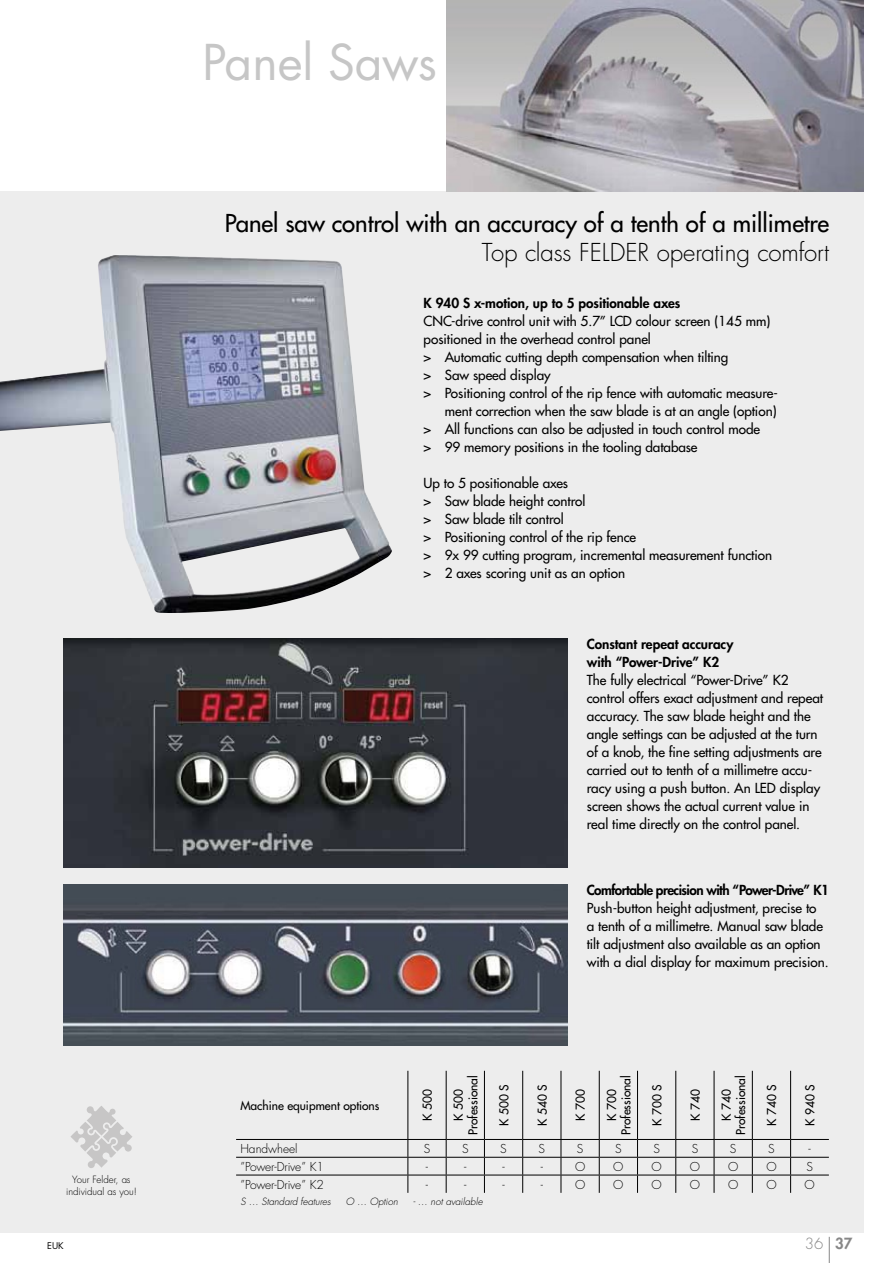
<style>
.page{position:relative;width:893px;height:1263px;background:#fff}
.page>*{position:absolute;margin:0;border:0;box-sizing:border-box;transform-origin:0 0}
.t1{font:48px "Futura OT";letter-spacing:-.005em;color:#c6c6c6}
.t2{font:500 24px "Futura OT";color:#000}
.t3{font:300 24px "Futura OT";color:#000}
.t4{font:300 15px "Futura OT";color:#878787}
.t5{font:500 13.5px/18px "Futura OT";color:#000}
.t6{font:600 13.5px/18px "Futura OT";letter-spacing:-.01em;color:#000}
.t7{font:600 13.5px "Futura OT";letter-spacing:-.04em;color:#000}
.t8{font:500 12px/14.4px "Futura OT";color:#000;text-align:center}
.t9{font:300 12px "Futura OT";letter-spacing:-.01em;color:#000}
.t10{font:italic 300 9.75px "Futura OT";letter-spacing:-.005em;color:#000}
.t11{font:300 9.75px/11.7px "Futura OT";color:#000;text-align:center}
.t12{font:9px "Futura OT";color:#000}
.s1{font-weight:600}
</style>
<div class="page">
<div style="left:0;top:191px;width:863px;height:1042px;background:#ededed"></div>
<img style="left:64px;top:638px;width:504px;height:229px">
<img style="left:64px;top:884px;width:504px;height:162px">
<svg style="left:70px;top:1106px;width:62px;height:62px"></svg>
<img style="left:446px;top:0;width:417px;height:191px">
<img style="left:0;top:255px;width:392px;height:358px">
<svg style="left:446px;top:1140px;width:1px;height:53px"></svg>
<hr style="left:407px;top:1071px;width:1px;height:68px;background:#000">
<hr style="left:446px;top:1071px;width:1px;height:68px;background:#000">
<svg style="left:407px;top:1140px;width:1px;height:53px"></svg>
<hr style="left:236px;top:1139px;width:172px;height:1px;background:#000">
<hr style="left:408px;top:1139px;width:38px;height:1px;background:#000">
<hr style="left:446px;top:1139px;width:38px;height:1px;background:#000">
<hr style="left:484px;top:1139px;width:39px;height:1px;background:#000">
<hr style="left:523px;top:1139px;width:38px;height:1px;background:#000">
<hr style="left:561px;top:1139px;width:38px;height:1px;background:#000">
<hr style="left:599px;top:1139px;width:38px;height:1px;background:#000">
<hr style="left:637px;top:1139px;width:39px;height:1px;background:#000">
<hr style="left:676px;top:1139px;width:38px;height:1px;background:#000">
<hr style="left:714px;top:1139px;width:38px;height:1px;background:#000">
<hr style="left:752px;top:1139px;width:39px;height:1px;background:#000">
<hr style="left:791px;top:1139px;width:38px;height:1px;background:#000">
<hr style="left:236px;top:1157px;width:172px;height:1px;background:#000">
<hr style="left:408px;top:1157px;width:38px;height:1px;background:#000">
<hr style="left:446px;top:1157px;width:38px;height:1px;background:#000">
<hr style="left:484px;top:1157px;width:39px;height:1px;background:#000">
<hr style="left:523px;top:1157px;width:38px;height:1px;background:#000">
<hr style="left:561px;top:1157px;width:38px;height:1px;background:#000">
<hr style="left:599px;top:1157px;width:38px;height:1px;background:#000">
<hr style="left:637px;top:1157px;width:39px;height:1px;background:#000">
<hr style="left:676px;top:1157px;width:38px;height:1px;background:#000">
<hr style="left:714px;top:1157px;width:38px;height:1px;background:#000">
<hr style="left:752px;top:1157px;width:39px;height:1px;background:#000">
<hr style="left:791px;top:1157px;width:38px;height:1px;background:#000">
<hr style="left:236px;top:1175px;width:172px;height:1px;background:#000">
<hr style="left:408px;top:1175px;width:38px;height:1px;background:#000">
<hr style="left:446px;top:1175px;width:38px;height:1px;background:#000">
<hr style="left:484px;top:1175px;width:39px;height:1px;background:#000">
<hr style="left:523px;top:1175px;width:38px;height:1px;background:#000">
<hr style="left:561px;top:1175px;width:38px;height:1px;background:#000">
<hr style="left:599px;top:1175px;width:38px;height:1px;background:#000">
<hr style="left:637px;top:1175px;width:39px;height:1px;background:#000">
<hr style="left:676px;top:1175px;width:38px;height:1px;background:#000">
<hr style="left:714px;top:1175px;width:38px;height:1px;background:#000">
<hr style="left:752px;top:1175px;width:39px;height:1px;background:#000">
<hr style="left:791px;top:1175px;width:38px;height:1px;background:#000">
<hr style="left:484px;top:1071px;width:1px;height:68px;background:#000">
<hr style="left:522px;top:1071px;width:1px;height:68px;background:#000">
<hr style="left:561px;top:1071px;width:1px;height:68px;background:#000">
<hr style="left:599px;top:1071px;width:1px;height:68px;background:#000">
<hr style="left:637px;top:1071px;width:1px;height:68px;background:#000">
<hr style="left:675px;top:1071px;width:1px;height:68px;background:#000">
<hr style="left:714px;top:1071px;width:1px;height:68px;background:#000">
<hr style="left:752px;top:1071px;width:1px;height:68px;background:#000">
<hr style="left:790px;top:1071px;width:1px;height:68px;background:#000">
<svg style="left:484px;top:1140px;width:1px;height:53px"></svg>
<svg style="left:522px;top:1140px;width:1px;height:53px"></svg>
<svg style="left:561px;top:1140px;width:1px;height:53px"></svg>
<svg style="left:599px;top:1140px;width:1px;height:53px"></svg>
<svg style="left:637px;top:1140px;width:1px;height:53px"></svg>
<svg style="left:675px;top:1140px;width:1px;height:53px"></svg>
<svg style="left:714px;top:1140px;width:1px;height:53px"></svg>
<svg style="left:752px;top:1140px;width:1px;height:53px"></svg>
<svg style="left:790px;top:1140px;width:1px;height:53px"></svg>
<svg style="left:829px;top:1237px;width:1px;height:26px"></svg>
<p class="t11" style="left:66px;top:1173px;width:72px">Your Felder, as individual as you!</p>
<p class="t12" style="left:47px;top:1239px;width:18px">EUK</p>
<h1 class="t1" style="left:203px;top:30px;width:236px">Panel Saws</h1>
<h2 class="t2" style="left:225px;top:206px;width:606px">Panel saw control with an accuracy of a tenth of a millimetre</h2>
<h2 class="t3" style="left:482px;top:236px;width:349px">Top class FELDER operating comfort</h2>
<p class="t6" style="left:423px;top:294px;width:258px">K 940 s x-motion, up to 5 positionable axes</p>
<p class="t5" style="left:423px;top:312px;width:348px">CNC-drive control unit with 5.7” LCD colour screen (145 mm)</p>
<p class="t5" style="left:423px;top:330px;width:229px">positioned in the overhead control panel</p>
<p class="t5" style="left:423px;top:348px;width:306px">&gt; Automatic cutting depth compensation when tilting</p>
<p class="t5" style="left:423px;top:366px;width:129px">&gt; Saw speed display</p>
<p class="t5" style="left:423px;top:384px;width:356px">&gt; Positioning control of the rip fence with automatic measure-</p>
<p class="t5" style="left:445px;top:402px;width:333px">ment correction when the saw blade is at an angle (option)</p>
<p class="t5" style="left:423px;top:420px;width:338px">&gt; All functions can also be adjusted in touch control mode</p>
<p class="t5" style="left:423px;top:438px;width:276px">&gt; 99 memory positions in the tooling database</p>
<p class="t5" style="left:423px;top:474px;width:350px">Up to 5 positionable axes<br>&gt; Saw blade height control<br>&gt; Saw blade tilt control<br>&gt; Positioning control of the rip fence<br>&gt; 9x 99 cutting program, incremental measurement function &gt; 2 axes scoring unit as an option</p>
<p class="t6" style="left:587px;top:634px;width:148px">constant repeat accuracy with “Power-drive” K2</p>
<p class="t5" style="left:587px;top:670px;width:238px">The fully electrical “Power-Drive” K2 control offers exact adjustment and repeat accuracy. The saw blade height and the angle settings can be adjusted at the turn of a knob, the fine setting adjustments are carried out to tenth of a millimetre accu&shy;racy using a push button. An LED display screen shows the actual current value in real time directly on the control panel.</p>
<p class="t7" style="left:587px;top:880px;width:244px">comfortable precision with “Power-drive” K1</p>
<p class="t5" style="left:587px;top:898px;width:244px">Push-button height adjustment, precise to<br>a tenth of a millimetre. Manual saw blade tilt adjustment also available as an option with a dial display for maximum precision.</p>
<p class="t8" style="left:240px;top:1098px;width:141px">Machine equipment options</p>
<p class="t8" style="left:420px;top:1121px;width:33px;rotate:-90deg">K 500</p>
<p class="t8" style="left:451px;top:1135px;width:61px;rotate:-90deg">K 500<br>Professional</p>
<p class="t8" style="left:496px;top:1126px;width:43px;rotate:-90deg">K 500 S</p>
<p class="t8" style="left:534px;top:1126px;width:43px;rotate:-90deg">K 540 S</p>
<p class="t8" style="left:573px;top:1121px;width:33px;rotate:-90deg">K 700</p>
<p class="t8" style="left:604px;top:1135px;width:61px;rotate:-90deg">K 700<br>Professional</p>
<p class="t8" style="left:649px;top:1126px;width:43px;rotate:-90deg">K 700 S</p>
<p class="t8" style="left:688px;top:1121px;width:33px;rotate:-90deg">K 740</p>
<p class="t8" style="left:719px;top:1135px;width:61px;rotate:-90deg">K 740<br>Professional</p>
<p class="t8" style="left:764px;top:1126px;width:43px;rotate:-90deg">K 740 S</p>
<p class="t8" style="left:802px;top:1126px;width:43px;rotate:-90deg">K 940 S</p>
<p class="t9" style="left:240px;top:1140px;width:59px">Handwheel</p>
<p class="t9" style="left:424px;top:1140px;width:8px">S</p>
<p class="t9" style="left:462px;top:1140px;width:8px">S</p>
<p class="t9" style="left:500px;top:1140px;width:8px">S</p>
<p class="t9" style="left:539px;top:1140px;width:8px">S</p>
<p class="t9" style="left:577px;top:1140px;width:8px">S</p>
<p class="t9" style="left:615px;top:1140px;width:8px">S</p>
<p class="t9" style="left:653px;top:1140px;width:8px">S</p>
<p class="t9" style="left:692px;top:1140px;width:8px">S</p>
<p class="t9" style="left:730px;top:1140px;width:8px">S</p>
<p class="t9" style="left:768px;top:1140px;width:8px">S</p>
<p class="t9" style="left:809px;top:1140px;width:4px">-</p>
<p class="t9" style="left:240px;top:1158px;width:85px">”Power-Drive” K1</p>
<p class="t9" style="left:426px;top:1158px;width:4px">-</p>
<p class="t9" style="left:464px;top:1158px;width:4px">-</p>
<p class="t9" style="left:502px;top:1158px;width:4px">-</p>
<p class="t9" style="left:541px;top:1158px;width:4px">-</p>
<p class="t9" style="left:575px;top:1158px;width:12px">O</p>
<p class="t9" style="left:613px;top:1158px;width:12px">O</p>
<p class="t9" style="left:651px;top:1158px;width:12px">O</p>
<p class="t9" style="left:690px;top:1158px;width:12px">O</p>
<p class="t9" style="left:728px;top:1158px;width:12px">O</p>
<p class="t9" style="left:766px;top:1158px;width:12px">O</p>
<p class="t9" style="left:806px;top:1158px;width:8px">S</p>
<p class="t9" style="left:240px;top:1176px;width:85px">”Power-Drive” K2</p>
<p class="t9" style="left:426px;top:1176px;width:4px">-</p>
<p class="t9" style="left:464px;top:1176px;width:4px">-</p>
<p class="t9" style="left:502px;top:1176px;width:4px">-</p>
<p class="t9" style="left:541px;top:1176px;width:4px">-</p>
<p class="t9" style="left:575px;top:1176px;width:12px">O</p>
<p class="t9" style="left:613px;top:1176px;width:12px">O</p>
<p class="t9" style="left:651px;top:1176px;width:12px">O</p>
<p class="t9" style="left:690px;top:1176px;width:12px">O</p>
<p class="t9" style="left:728px;top:1176px;width:12px">O</p>
<p class="t9" style="left:766px;top:1176px;width:12px">O</p>
<p class="t9" style="left:805px;top:1176px;width:12px">O</p>
<p class="t10" style="left:240px;top:1194px;width:92px">S … Standard features</p>
<p class="t10" style="left:346px;top:1194px;width:54px">O … Option</p>
<p class="t10" style="left:413px;top:1194px;width:71px">- … not available</p>
<p class="t4" style="left:805px;top:1233px;width:49px">36 <span class="s1">37</span></p>
</div>
